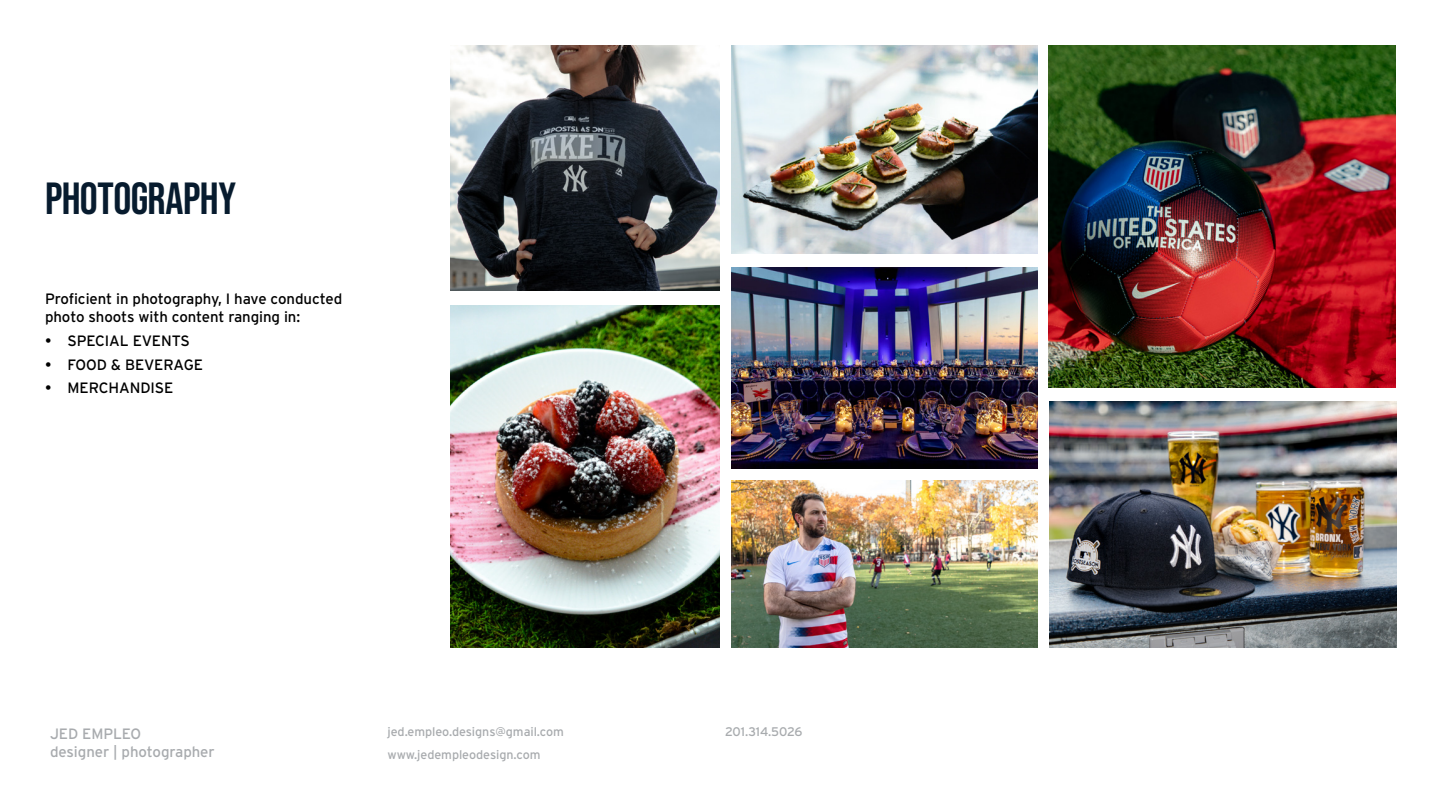
<style>
.page{position:relative;width:1440px;height:810px;background:#fff}
.page>*{position:absolute;margin:0;border:0;box-sizing:border-box;transform-origin:0 0}
.t1{font:45px "Bebas Neue";letter-spacing:-.01em;color:#071b2e}
.t2{font:15px/18px "Interstate";letter-spacing:-.005em;color:#000}
.t3{font:15px/18px "Interstate";letter-spacing:-.005em;color:#a8abae}
.t4{font:12.5px "Interstate";letter-spacing:-.005em;color:#a8abae}
</style>
<div class="page">
<img style="left:731px;top:45px;width:306px;height:208px">
<img style="left:731px;top:268px;width:306px;height:201px">
<img style="left:731px;top:480px;width:306px;height:168px">
<img style="left:450px;top:45px;width:270px;height:246px">
<img style="left:1049px;top:402px;width:347px;height:246px">
<img style="left:450px;top:305px;width:270px;height:343px">
<img style="left:1048px;top:45px;width:348px;height:343px">
<h1 class="t1" style="left:45px;top:173px;width:193px">PHOTOGRAPHY</h1>
<p class="t2" style="left:45px;top:290px;width:299px">Proficient in photography, I have conducted photo shoots with content ranging in:</p>
<p class="t2" style="left:45px;top:332px;width:146px">• SPECIAL EVENTS</p>
<p class="t2" style="left:45px;top:355px;width:160px">• FOOD &amp; BEVERAGE</p>
<p class="t2" style="left:45px;top:379px;width:130px">• MERCHANDISE</p>
<p class="t3" style="left:50px;top:725px;width:166px">JED EMPLEO<br>designer | photographer</p>
<p class="t4" style="left:388px;top:725px;width:178px">jed.empleo.designs@gmail.com</p>
<p class="t4" style="left:725px;top:725px;width:79px">201.314.5026</p>
<p class="t4" style="left:388px;top:747px;width:155px">www.jedempleodesign.com</p>
</div>
